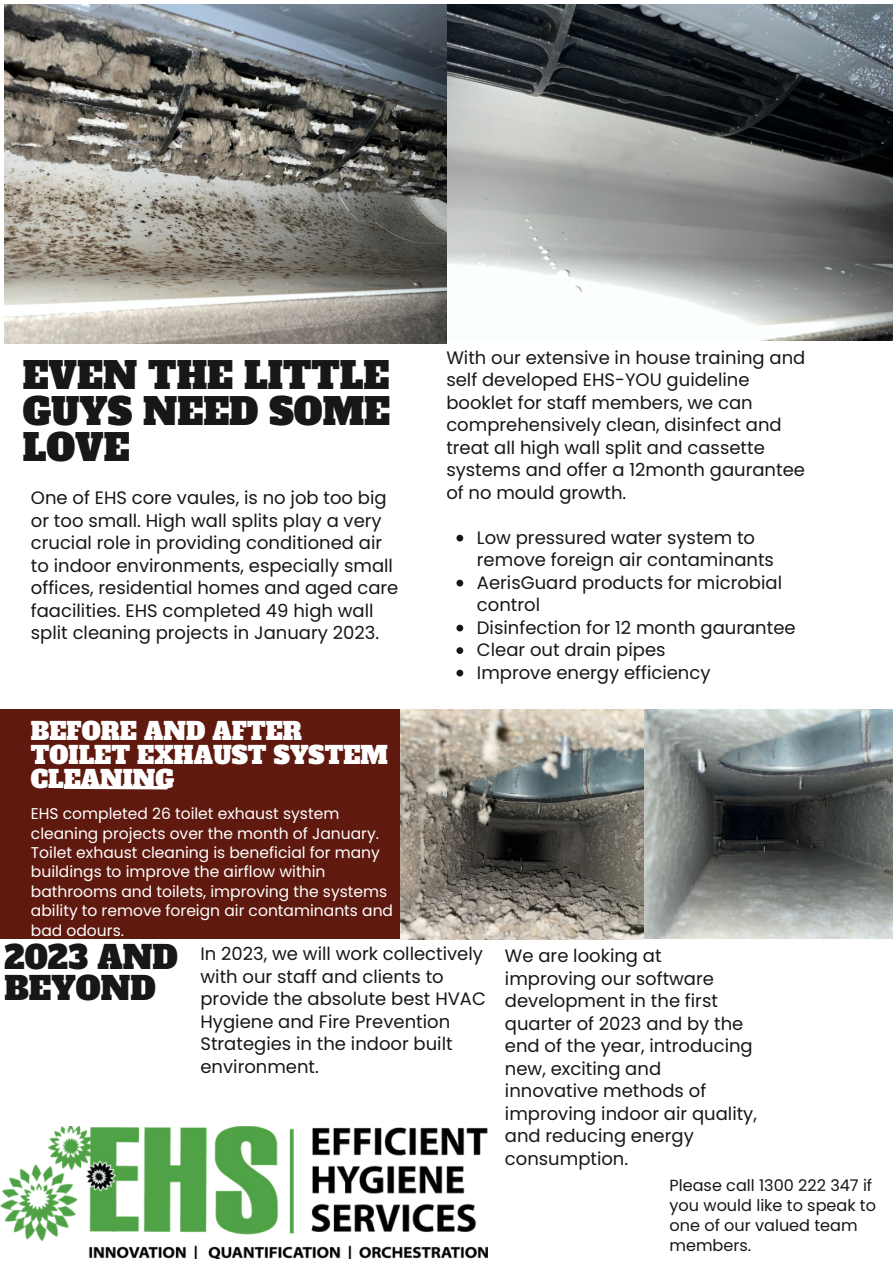
<style>
.page{position:relative;width:893px;height:1264px;background:#fff}
.page>*{position:absolute;margin:0;border:0;box-sizing:border-box;transform-origin:0 0}
.t1{font:36.3px/36px "Alfa Slab One";color:#171717;text-align:justify}
.t2{font:31.5px/31.5px "Alfa Slab One";color:#171717}
.t3{font:24px/24px "Alfa Slab One";color:#fff}
.t4{font:18px/22.5px "Poppins";color:#171717}
.t5{font:16.05px/20.1px "Poppins";color:#171717}
.t6{font:15.45px/19.4px "Poppins";color:#fff}
</style>
<div class="page">
<img style="left:0;top:1126px;width:487px;height:132px">
<div style="left:0;top:709px;width:892px;height:229px;background:#60190e"></div>
<img style="left:400px;top:709px;width:492px;height:230px">
<img style="left:446px;top:4px;width:446px;height:337px">
<svg style="left:64px;top:785px;width:104px;height:5px"></svg>
<img style="left:4px;top:4px;width:442px;height:339px">
<svg style="left:456px;top:534px;width:7px;height:7px"></svg>
<svg style="left:456px;top:579px;width:7px;height:7px"></svg>
<svg style="left:456px;top:624px;width:7px;height:7px"></svg>
<svg style="left:456px;top:647px;width:7px;height:7px"></svg>
<svg style="left:456px;top:669px;width:7px;height:7px"></svg>
<h1 class="t1" style="left:23px;top:358px;width:369px">EVEN THE LITTLE GUYS NEED SOME LOVE</h1>
<p class="t4" style="left:31px;top:487px;width:369px">One of EHS core vaules, is no job too big or too small. High wall splits play a very crucial role in providing conditioned air to indoor environments, especially small offices, residential homes and aged care faacilities. EHS completed 49 high wall split cleaning projects in January 2023.</p>
<h3 class="t3" style="left:31px;top:719px;width:358px">BEFORE AND AFTER<br>TOILET EXHAUST SYSTEM<br>CLEANING</h3>
<p class="t6" style="left:31px;top:804px;width:364px">EHS completed 26 toilet exhaust system cleaning projects over the month of January.<br>Toilet exhaust cleaning is beneficial for many buildings to improve the airflow within bathrooms and toilets, improving the systems ability to remove foreign air contaminants and bad odours.</p>
<p class="t4" style="left:446px;top:346px;width:360px">With our extensive in house training and self developed EHS-YOU guideline booklet for staff members, we can comprehensively clean, disinfect and treat all high wall split and cassette systems and offer a 12month gaurantee of no mould growth.</p>
<p class="t4" style="left:477px;top:526px;width:320px">Low pressured water system to remove foreign air contaminants<br>AerisGuard products for microbial control<br>Disinfection for 12 month gaurantee<br>Clear out drain pipes<br>Improve energy efficiency</p>
<h2 class="t2" style="left:4px;top:941px;width:175px">2023 AND<br>BEYOND</h2>
<p class="t4" style="left:200px;top:942px;width:287px">In 2023, we will work collectively with our staff and clients to provide the absolute best HVAC<br>Hygiene and Fire Prevention<br>Strategies in the indoor built environment.</p>
<p class="t4" style="left:505px;top:944px;width:253px">We are looking at improving our software development in the first quarter of 2023 and by the end of the year, introducing new, exciting and innovative methods of improving indoor air quality, and reducing energy consumption.</p>
<p class="t5" style="left:669px;top:1174px;width:208px">Please call 1300 222 347 if you would like to speak to one of our valued team members.</p>
</div>
